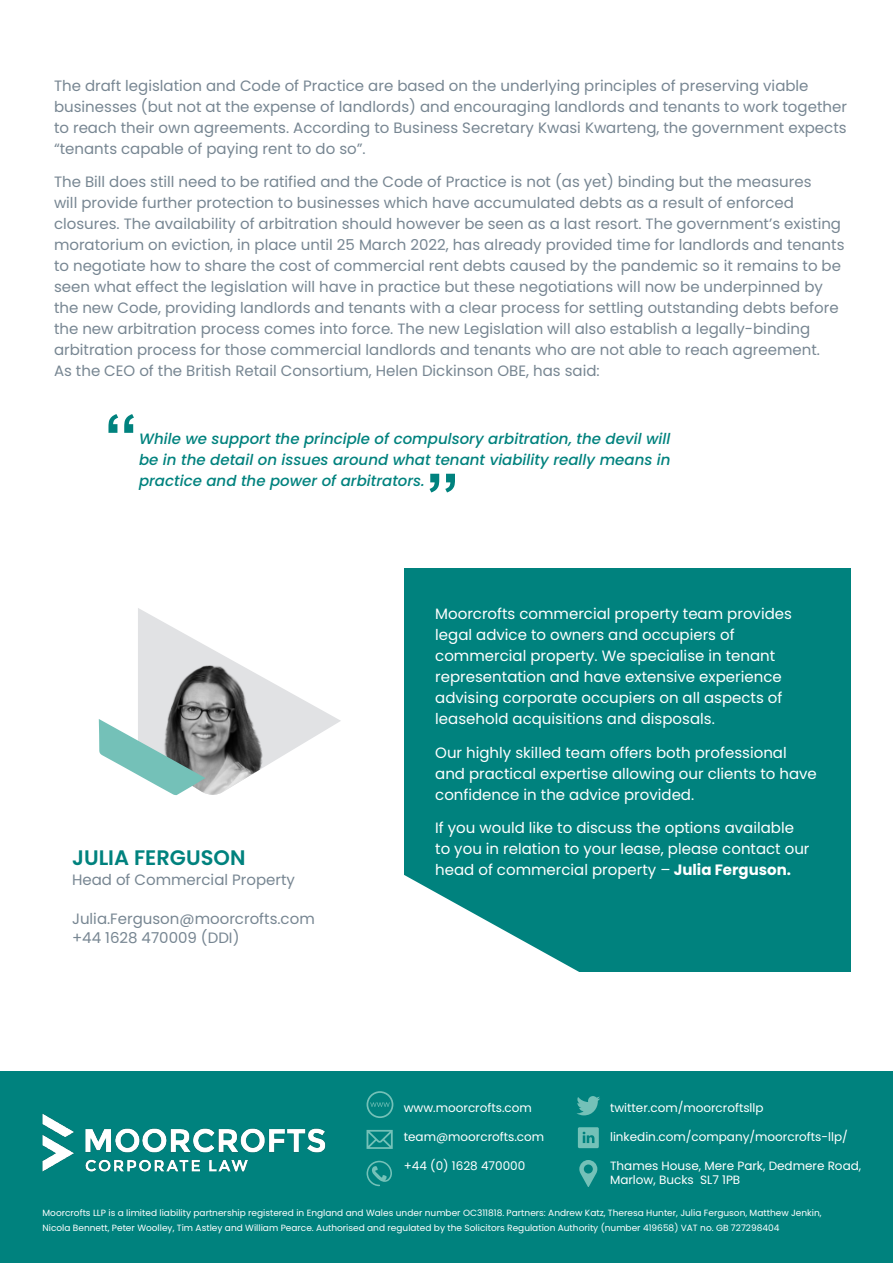
<style>
.page{position:relative;width:893px;height:1263px;background:#fff}
.page>*{position:absolute;margin:0;border:0;box-sizing:border-box;transform-origin:0 0}
.t1{font:600 21px "Poppins";color:#00827e}
.t2{font:15px/21px "Poppins";color:#778692}
.t3{font:15px/21px "Poppins";color:#fff}
.t4{font:italic 500 15px/21px "Poppins";color:#00827e;text-align:justify}
.t5{font:12px/14.4px "Poppins";color:#fff}
.t6{font:9px/15px "Poppins";color:#fff}
.s1{font-weight:700}
</style>
<div class="page">
<div style="left:0;top:1071px;width:893px;height:192px;background:#00827e"></div>
<div style="left:367px;top:1091px;width:26px;height:27px;border:2px solid #74c1b8;border-radius:50%"></div>
<svg style="left:370px;top:1102px;width:20px;height:5px"></svg>
<svg style="left:367px;top:1161px;width:25px;height:25px"></svg>
<svg style="left:367px;top:1130px;width:26px;height:19px"></svg>
<svg style="left:577px;top:1096px;width:23px;height:19px"></svg>
<svg style="left:579px;top:1160px;width:18px;height:27px"></svg>
<svg style="left:578px;top:1127px;width:21px;height:21px"></svg>
<img style="left:42px;top:1113px;width:284px;height:59px">
<div style="left:404px;top:568px;width:446px;height:404px;background:#00827e"></div>
<svg style="left:404px;top:875px;width:175px;height:97px"></svg>
<svg style="left:99px;top:608px;width:242px;height:188px"></svg>
<svg style="left:108px;top:414px;width:26px;height:19px"></svg>
<svg style="left:430px;top:474px;width:25px;height:18px"></svg>
<p class="t2" style="left:54px;top:75px;width:794px">The draft legislation and Code of Practice are based on the underlying principles of preserving viable businesses (but not at the expense of landlords) and encouraging landlords and tenants to work together to reach their own agreements. According to Business Secretary Kwasi Kwarteng, the government expects “tenants capable of paying rent to do so”.</p>
<p class="t2" style="left:54px;top:172px;width:792px">The Bill does still need to be ratified and the Code of Practice is not (as yet) binding but the measures<br>will provide further protection to businesses which have accumulated debts as a result of enforced closures. The availability of arbitration should however be seen as a last resort. The government’s existing moratorium on eviction, in place until 25 March 2022, has already provided time for landlords and tenants to negotiate how to share the cost of commercial rent debts caused by the pandemic so it remains to be seen what effect the legislation will have in practice but these negotiations will now be underpinned by the new Code, providing landlords and tenants with a clear process for settling outstanding debts before the new arbitration process comes into force. The new Legislation will also establish a legally-binding arbitration process for those commercial landlords and tenants who are not able to reach agreement.<br>As the CEO of the British Retail Consortium, Helen Dickinson OBE, has said:</p>
<p class="t4" style="left:139px;top:428px;width:533px">While we support the principle of compulsory arbitration, the devil will be in the detail on issues around what tenant viability really means in practice and the power of arbitrators.</p>
<p class="t1" style="left:72px;top:846px;width:175px">JULIA FERGUSON</p>
<p class="t2" style="left:72px;top:869px;width:224px">Head of Commercial Property</p>
<p class="t2" style="left:72px;top:908px;width:244px">Julia.Ferguson@moorcrofts.com</p>
<p class="t2" style="left:72px;top:928px;width:169px">+44 1628 470009 (DDI)</p>
<p class="t3" style="left:435px;top:603px;width:358px">Moorcrofts commercial property team provides legal advice to owners and occupiers of commercial property. We specialise in tenant representation and have extensive experience advising corporate occupiers on all aspects of leasehold acquisitions and disposals.</p>
<p class="t3" style="left:435px;top:742px;width:383px">Our highly skilled team offers both professional and practical expertise allowing our clients to have confidence in the advice provided.</p>
<p class="t3" style="left:435px;top:818px;width:376px">If you would like to discuss the options available to you in relation to your lease, please contact our head of commercial property – <span class="s1">Julia Ferguson.</span></p>
<p class="t5" style="left:404px;top:1101px;width:130px">www.moorcrofts.com</p>
<p class="t5" style="left:404px;top:1130px;width:142px">team@moorcrofts.com</p>
<p class="t5" style="left:404px;top:1158px;width:123px">+44 (0) 1628 470000</p>
<p class="t5" style="left:610px;top:1101px;width:155px">twitter.com/moorcroftsllp</p>
<p class="t5" style="left:610px;top:1130px;width:239px">linkedin.com/company/moorcrofts-llp/</p>
<p class="t5" style="left:610px;top:1158px;width:253px">Thames House, Mere Park, Dedmere Road,<br>Marlow, Bucks SL7 1PB</p>
<p class="t6" style="left:43px;top:1206px;width:781px">Moorcrofts LLP is a limited liability partnership registered in England and Wales under number OC311818. Partners: Andrew Katz, Theresa Hunter, Julia Ferguson, Matthew Jenkin,<br>Nicola Bennett, Peter Woolley, Tim Astley and William Pearce. Authorised and regulated by the Solicitors Regulation Authority (number 419658) VAT no. GB 727298404</p>
</div>
